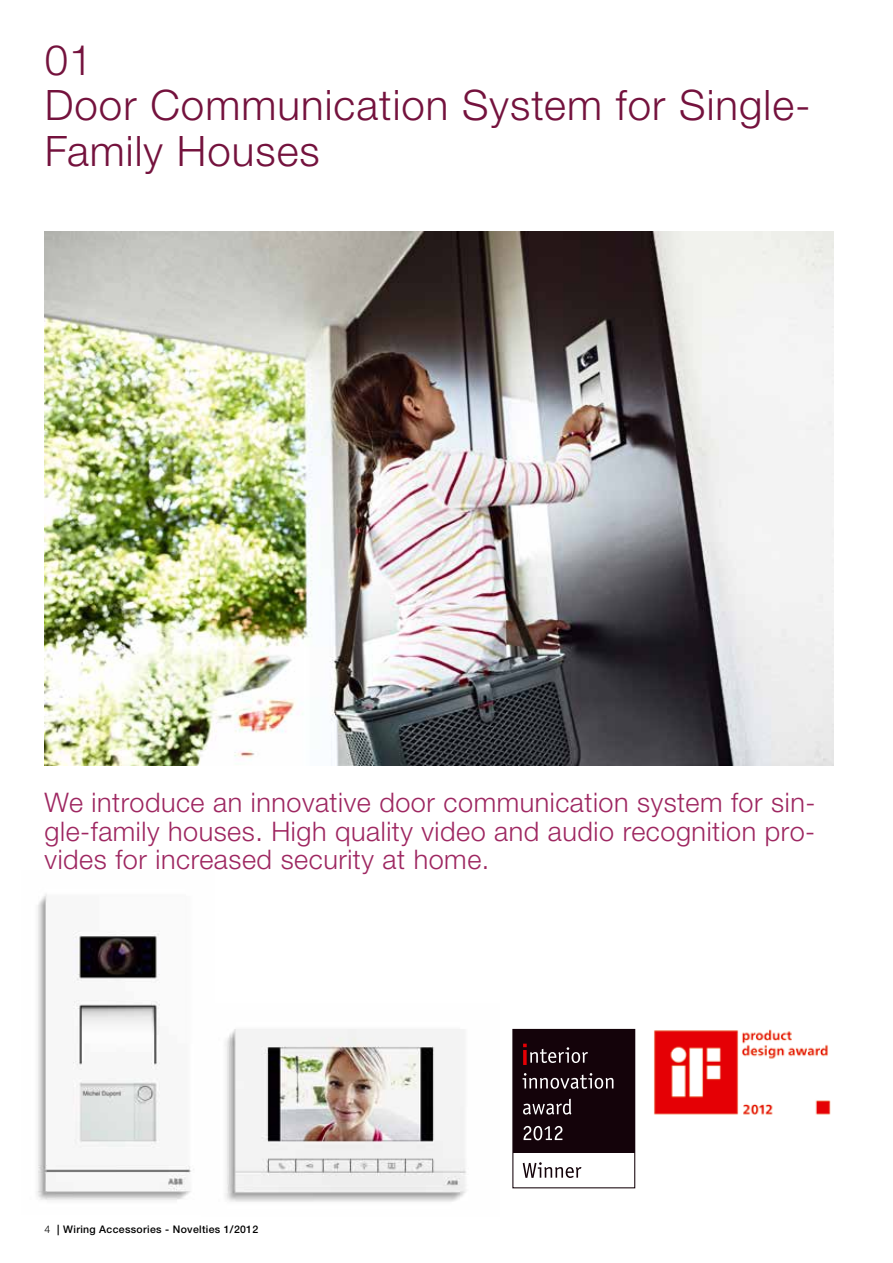
<style>
.page{position:relative;width:893px;height:1263px;background:#fff}
.page>*{position:absolute;margin:0;border:0;box-sizing:border-box;transform-origin:0 0}
.t1{font:300 42px/45.5px "Helvetica Neue LTW1 G";letter-spacing:.025em;color:#74123d}
.t2{font:300 27px/28.5px "Helvetica Neue LTW1 G";letter-spacing:.02em;color:#9e2761;text-align:justify}
.t3{font:500 10.5px "Helvetica Neue LTW1 G";letter-spacing:.03em;color:#000}
.s1{font-weight:300}
</style>
<div class="page">
<img style="left:45px;top:232px;width:788px;height:533px">
<img style="left:36px;top:894px;width:158px;height:306px">
<img style="left:225px;top:1029px;width:241px;height:173px">
<div style="left:513px;top:1029px;width:122px;height:124px;background:#14030a"></div>
<svg style="left:523px;top:1044px;width:65px;height:19px"></svg>
<svg style="left:523px;top:1073px;width:90px;height:16px"></svg>
<svg style="left:523px;top:1099px;width:48px;height:15px"></svg>
<svg style="left:523px;top:1162px;width:58px;height:16px"></svg>
<div style="left:512px;top:1029px;width:123px;height:159px;border:1px solid #14030a"></div>
<svg style="left:523px;top:1126px;width:39px;height:14px"></svg>
<img style="left:654px;top:1029px;width:177px;height:86px">
<h1 class="t1" style="left:45px;top:37px;width:767px">01<br>Door Communication System for Single-<br>Family Houses</h1>
<p class="t2" style="left:45px;top:788px;width:772px">We introduce an innovative door communication system for sin&shy;gle-family houses. High quality video and audio recognition pro&shy;vides for increased security at home.</p>
<p class="t3" style="left:45px;top:1223px;width:215px"><span class="s1">4</span> | Wiring Accessories - Novelties 1/2012</p>
</div>
